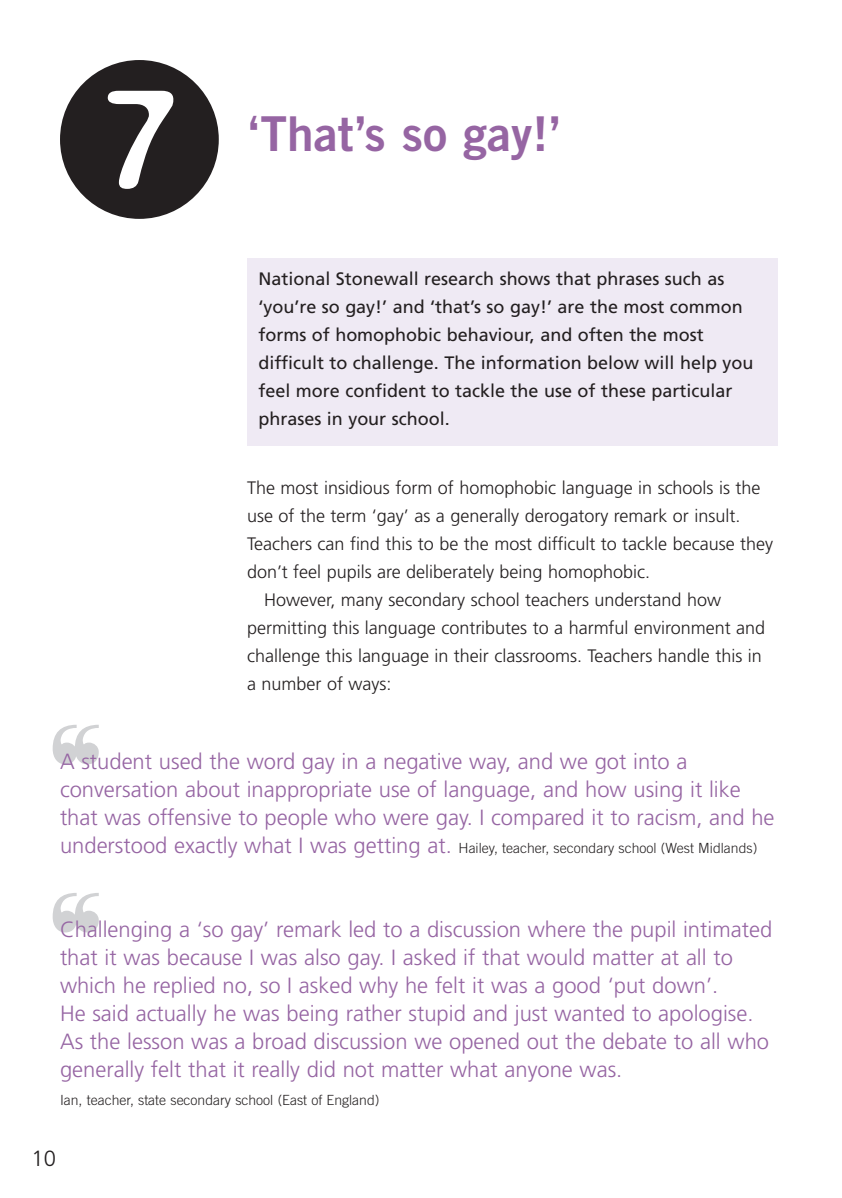
<style>
.page{position:relative;width:842px;height:1198px;background:#fff}
.page>*{position:absolute;margin:0;border:0;box-sizing:border-box;transform-origin:0 0}
.t1{font:200px/168px "Modern";color:#d1d2d4}
.t2{font:300 154.6px "Blur";color:#fff}
.t3{font:48px "Trade Gothic Bold Two";color:#9665a3}
.t4{font:300 22px/28px "Frutiger";color:#9665a3}
.t5{font:300 22px "Frutiger";color:#231f20}
.t6{font:300 18px "Frutiger";color:#231f20}
.t7{font:18px/28px "Frutiger";color:#231f20}
.t8{font:300 14px "Trade Gothic";color:#231f20}
.s1{font-family:"Frutiger";font-size:22px;color:#9665a3}
</style>
<div class="page">
<div style="left:247px;top:258px;width:530px;height:188px;background:#efeaf4"></div>
<div style="left:60px;top:60px;width:159px;height:159px;background:#231f20;border-radius:50%"></div>
<h2 class="t2" style="left:101px;top:89px;width:79px">7</h2>
<h3 class="t3" style="left:247px;top:117px;width:316px">‘That’s so gay!’</h3>
<p class="t7" style="left:258px;top:266px;width:496px">National Stonewall research shows that phrases such as ‘you’re so gay!’ and ‘that’s so gay!’ are the most common forms of homophobic behaviour, and often the most difficult to challenge. The information below will help you feel more confident to tackle the use of these particular phrases in your school.</p>
<p class="t6" style="left:247px;top:480px;width:515px">The most insidious form of homophobic language in schools is the</p>
<p class="t6" style="left:247px;top:508px;width:495px">use of the term ‘gay’ as a generally derogatory remark or insult.</p>
<p class="t6" style="left:247px;top:536px;width:527px">Teachers can find this to be the most difficult to tackle because they</p>
<p class="t6" style="left:247px;top:564px;width:404px">don’t feel pupils are deliberately being homophobic.</p>
<p class="t6" style="left:264px;top:592px;width:458px">However, many secondary school teachers understand how</p>
<p class="t6" style="left:247px;top:620px;width:519px">permitting this language contributes to a harmful environment and</p>
<p class="t6" style="left:247px;top:648px;width:516px">challenge this language in their classrooms. Teachers handle this in</p>
<p class="t6" style="left:247px;top:676px;width:146px">a number of ways:</p>
<h1 class="t1" style="left:49px;top:729px;width:55px">‘‘ ‘‘</h1>
<p class="t4" style="left:60px;top:748px;width:716px">A student used the word gay in a negative way, and we got into a conversation about inappropriate use of language, and how using it like that was offensive to people who were gay. I compared it to racism, and he</p>
<p class="t8" style="left:60px;top:842px;width:699px"><span class="s1">understood exactly what I was getting at.</span> Hailey, teacher, secondary school (West Midlands)</p>
<p class="t4" style="left:60px;top:916px;width:714px">Challenging a ‘so gay’ remark led to a discussion where the pupil intimated that it was because I was also gay. I asked if that would matter at all to which he replied no, so I asked why he felt it was a good ‘put down’.<br>He said actually he was being rather stupid and just wanted to apologise.<br>As the lesson was a broad discussion we opened out the debate to all who generally felt that it really did not matter what anyone was.</p>
<p class="t8" style="left:60px;top:1094px;width:321px">Ian, teacher, state secondary school (East of England)</p>
<p class="t5" style="left:32px;top:1149px;width:26px">10</p>
</div>
